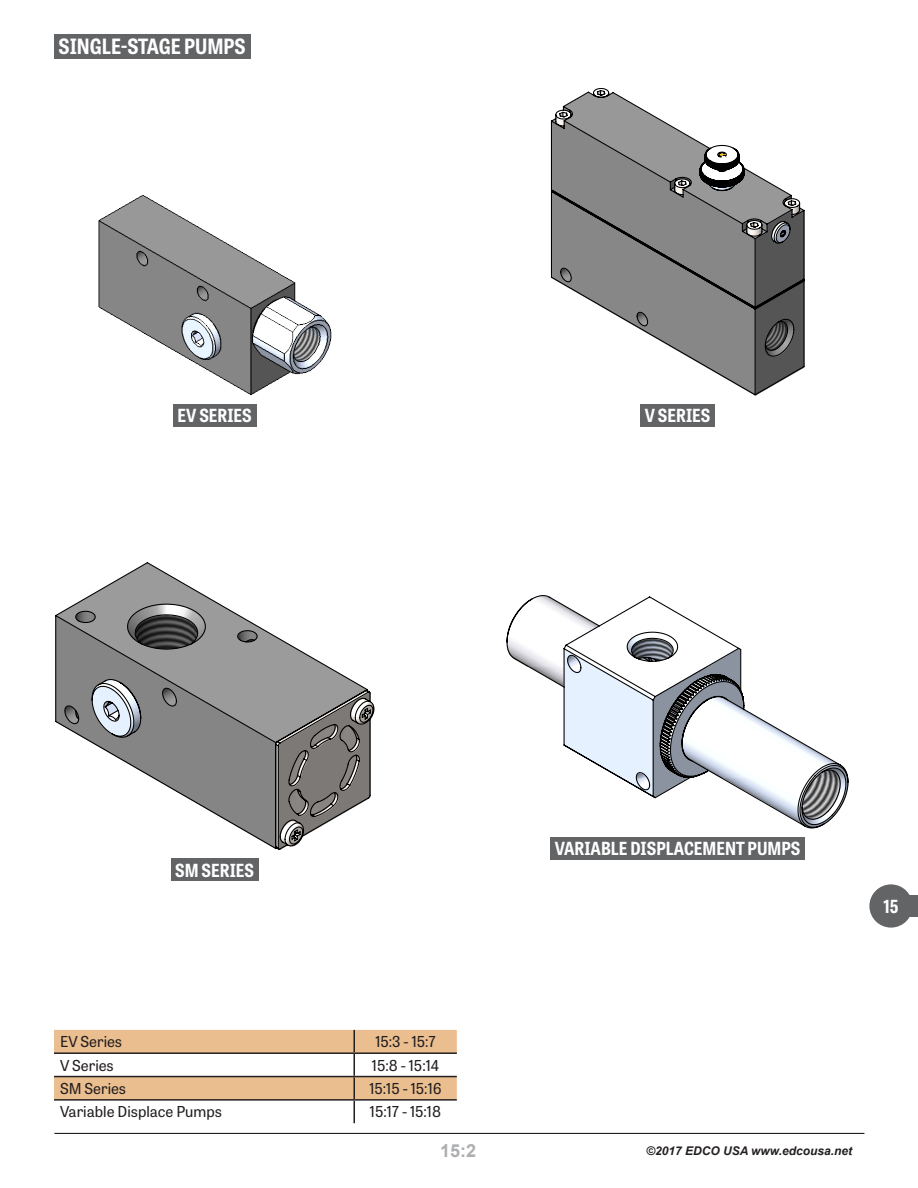
<style>
.page{position:relative;width:918px;height:1188px;background:#fff}
.page>*{position:absolute;margin:0;border:0;box-sizing:border-box;transform-origin:0 0}
.t1{font:700 semi-condensed 21px "Tablet Gothic";color:#fff}
.t2{font:700 semi-condensed 18px "Tablet Gothic";color:#fff}
.t3{font:700 18px "Arial";color:#acaeb0}
.t4{font:15px "Tablet Gothic";color:#231f20}
.t5{font:italic 700 12px "Arial";color:#231f20}
</style>
<div class="page">
<div style="left:891px;top:895px;width:27px;height:22px;background:#636466"></div>
<hr style="left:54px;top:1133px;width:810px;height:1px;background:#231f20">
<div style="left:869px;top:884px;width:44px;height:44px;background:#636466;border-radius:50%"></div>
<div style="left:54px;top:34px;width:196px;height:24px;background:#636466"></div>
<svg style="left:54px;top:1030px;width:403px;height:69px"></svg>
<hr style="left:353px;top:1030px;width:2px;height:22px;background:#231f20">
<hr style="left:54px;top:1052px;width:300px;height:2px;background:#231f20">
<hr style="left:354px;top:1052px;width:103px;height:2px;background:#231f20">
<hr style="left:353px;top:1054px;width:2px;height:22px;background:#231f20">
<hr style="left:353px;top:1077px;width:2px;height:22px;background:#231f20">
<hr style="left:353px;top:1101px;width:2px;height:22px;background:#231f20">
<hr style="left:54px;top:1076px;width:300px;height:1px;background:#231f20">
<hr style="left:354px;top:1076px;width:103px;height:1px;background:#231f20">
<hr style="left:54px;top:1099px;width:300px;height:2px;background:#231f20">
<hr style="left:354px;top:1099px;width:103px;height:2px;background:#231f20">
<div style="left:640px;top:404px;width:75px;height:23px;background:#636466"></div>
<svg style="left:550px;top:88px;width:255px;height:308px"></svg>
<div style="left:171px;top:859px;width:88px;height:22px;background:#636466"></div>
<svg style="left:55px;top:562px;width:320px;height:288px"></svg>
<div style="left:550px;top:837px;width:255px;height:23px;background:#636466"></div>
<svg style="left:506px;top:595px;width:343px;height:234px"></svg>
<div style="left:173px;top:404px;width:83px;height:23px;background:#636466"></div>
<img style="left:98px;top:195px;width:234px;height:201px">
<p class="t1" style="left:58px;top:32px;width:189px">SINGLE-STAGE PUMPS</p>
<p class="t2" style="left:178px;top:403px;width:76px">EV SERIES</p>
<p class="t2" style="left:645px;top:403px;width:67px">V SERIES</p>
<p class="t2" style="left:175px;top:857px;width:80px">SM SERIES</p>
<p class="t2" style="left:555px;top:836px;width:247px">VARIABLE DISPLACEMENT PUMPS</p>
<p class="t2" style="left:883px;top:894px;width:17px">15</p>
<p class="t4" style="left:60px;top:1031px;width:64px">EV Series</p>
<p class="t4" style="left:375px;top:1031px;width:62px">15:3 - 15:7</p>
<p class="t4" style="left:60px;top:1055px;width:55px">V Series</p>
<p class="t4" style="left:372px;top:1055px;width:69px">15:8 - 15:14</p>
<p class="t4" style="left:60px;top:1078px;width:68px">SM Series</p>
<p class="t4" style="left:369px;top:1078px;width:74px">15:15 - 15:16</p>
<p class="t4" style="left:60px;top:1101px;width:163px">Variable Displace Pumps</p>
<p class="t4" style="left:370px;top:1101px;width:73px">15:17 - 15:18</p>
<p class="t3" style="left:440px;top:1139px;width:38px">15:2</p>
<p class="t5" style="left:646px;top:1143px;width:208px">©2017 EDCO USA www.edcousa.net</p>
</div>
